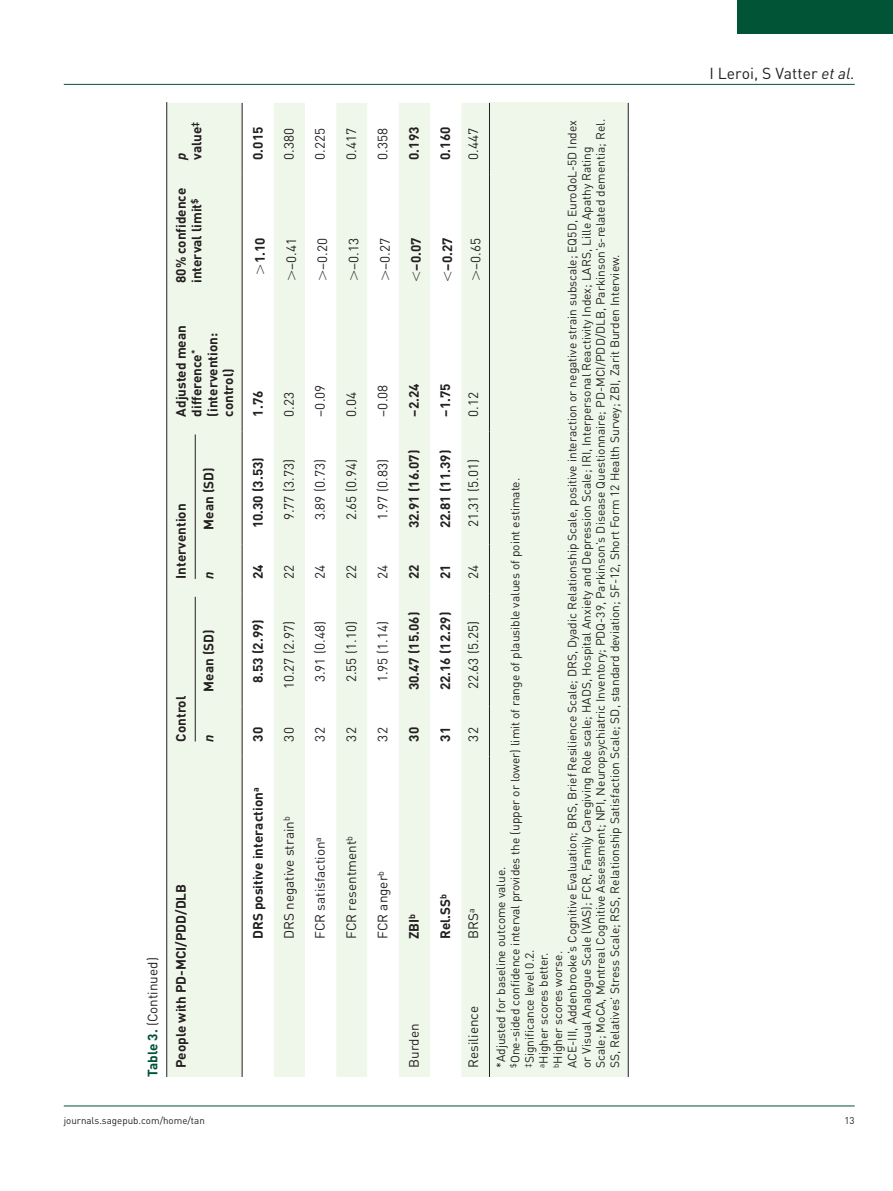
<style>
.page{position:relative;width:893px;height:1191px;background:#fff}
.page>*{position:absolute;margin:0;border:0;box-sizing:border-box;transform-origin:0 0}
.t1{font:15.75px "DIN";color:#231f20}
.t2{font:700 13.5px/15.8px "DIN";color:#231f20}
.t3{font:13.5px "DIN";color:#231f20}
.t4{font:italic 700 13.5px "DIN";color:#231f20}
.t5{font:12px/14.2px "DIN";color:#231f20}
.t6{font:9.75px "DIN";color:#231f20}
.s1{font-style:italic}
.s2{font-weight:700;color:#015436}
</style>
<div class="page">
<hr style="left:64px;top:84px;width:791px;height:1px;background:#015436">
<hr style="left:64px;top:1105px;width:791px;height:1px;background:#015436">
<div style="left:738px;top:0;width:155px;height:34px;background:#015436"></div>
<div style="left:167px;top:103px;width:322px;height:974px;background:#eff7ea"></div>
<svg style="left:243px;top:103px;width:218px;height:974px"></svg>
<div style="left:489px;top:103px;width:139px;height:974px;background:#eff7ea"></div>
<hr style="left:242px;top:954px;width:1px;height:123px;background:#231f20">
<hr style="left:242px;top:756px;width:1px;height:198px;background:#231f20">
<hr style="left:242px;top:298px;width:1px;height:133px;background:#231f20">
<hr style="left:242px;top:175px;width:1px;height:123px;background:#231f20">
<hr style="left:242px;top:103px;width:1px;height:72px;background:#231f20">
<hr style="left:242px;top:706px;width:1px;height:50px;background:#231f20">
<hr style="left:242px;top:594px;width:1px;height:112px;background:#231f20">
<hr style="left:242px;top:544px;width:1px;height:50px;background:#231f20">
<hr style="left:242px;top:431px;width:1px;height:113px;background:#231f20">
<hr style="left:489px;top:954px;width:1px;height:123px;background:#231f20">
<hr style="left:489px;top:756px;width:1px;height:198px;background:#231f20">
<hr style="left:489px;top:706px;width:1px;height:50px;background:#231f20">
<hr style="left:489px;top:594px;width:1px;height:112px;background:#231f20">
<hr style="left:489px;top:544px;width:1px;height:50px;background:#231f20">
<hr style="left:489px;top:431px;width:1px;height:113px;background:#231f20">
<hr style="left:489px;top:298px;width:1px;height:133px;background:#231f20">
<hr style="left:489px;top:175px;width:1px;height:123px;background:#231f20">
<hr style="left:489px;top:103px;width:1px;height:72px;background:#231f20">
<hr style="left:628px;top:954px;width:1px;height:123px;background:#231f20">
<hr style="left:628px;top:756px;width:1px;height:198px;background:#231f20">
<hr style="left:628px;top:706px;width:1px;height:50px;background:#231f20">
<hr style="left:628px;top:594px;width:1px;height:112px;background:#231f20">
<hr style="left:628px;top:544px;width:1px;height:50px;background:#231f20">
<hr style="left:628px;top:431px;width:1px;height:113px;background:#231f20">
<hr style="left:628px;top:298px;width:1px;height:133px;background:#231f20">
<hr style="left:628px;top:175px;width:1px;height:123px;background:#231f20">
<hr style="left:628px;top:103px;width:1px;height:72px;background:#231f20">
<hr style="left:195px;top:597px;width:1px;height:144px;background:#231f20">
<hr style="left:195px;top:434px;width:1px;height:145px;background:#231f20">
<hr style="left:166px;top:102px;width:1px;height:975px;background:#231f20">
<svg style="left:257px;top:264px;width:7px;height:9px"></svg>
<svg style="left:288px;top:271px;width:7px;height:9px"></svg>
<svg style="left:319px;top:271px;width:8px;height:9px"></svg>
<svg style="left:350px;top:271px;width:8px;height:9px"></svg>
<svg style="left:381px;top:271px;width:8px;height:9px"></svg>
<svg style="left:413px;top:272px;width:7px;height:9px"></svg>
<svg style="left:444px;top:272px;width:8px;height:9px"></svg>
<svg style="left:472px;top:271px;width:8px;height:9px"></svg>
<p class="t2" style="left:173px;top:160px;width:40px;rotate:-90deg"><span class="s1">p </span>value<sup>‡</sup></p>
<p class="t2" style="left:173px;top:283px;width:97px;rotate:-90deg">80% confidence interval limit<sup>$</sup></p>
<p class="t2" style="left:249px;top:160px;width:35px;rotate:-90deg">0.015</p>
<p class="t2" style="left:251px;top:263px;width:27px;rotate:-90deg">1.10</p>
<p class="t2" style="left:173px;top:416px;width:93px;rotate:-90deg">Adjusted mean difference<sup>* </sup>(intervention: control)</p>
<p class="t2" style="left:173px;top:579px;width:77px;rotate:-90deg">Intervention</p>
<p class="t2" style="left:200px;top:529px;width:64px;rotate:-90deg">Mean (SD)</p>
<p class="t4" style="left:200px;top:579px;width:9px;rotate:-90deg">n</p>
<p class="t2" style="left:173px;top:741px;width:47px;rotate:-90deg">Control</p>
<p class="t2" style="left:200px;top:691px;width:64px;rotate:-90deg">Mean (SD)</p>
<p class="t4" style="left:200px;top:741px;width:9px;rotate:-90deg">n</p>
<p class="t2" style="left:249px;top:416px;width:27px;rotate:-90deg">1.76</p>
<p class="t2" style="left:249px;top:528px;width:73px;rotate:-90deg">10.30 (3.53)</p>
<p class="t2" style="left:249px;top:579px;width:16px;rotate:-90deg">24</p>
<p class="t2" style="left:249px;top:683px;width:65px;rotate:-90deg">8.53 (2.99)</p>
<p class="t2" style="left:249px;top:741px;width:16px;rotate:-90deg">30</p>
<p class="t3" style="left:280px;top:160px;width:33px;rotate:-90deg">0.380</p>
<p class="t3" style="left:312px;top:160px;width:33px;rotate:-90deg">0.225</p>
<p class="t3" style="left:343px;top:160px;width:33px;rotate:-90deg">0.417</p>
<p class="t3" style="left:374px;top:160px;width:33px;rotate:-90deg">0.358</p>
<p class="t3" style="left:283px;top:270px;width:33px;rotate:-90deg">−0.41</p>
<p class="t3" style="left:314px;top:270px;width:33px;rotate:-90deg">−0.20</p>
<p class="t3" style="left:345px;top:270px;width:33px;rotate:-90deg">−0.13</p>
<p class="t3" style="left:376px;top:270px;width:33px;rotate:-90deg">−0.27</p>
<p class="t3" style="left:280px;top:416px;width:26px;rotate:-90deg">0.23</p>
<p class="t3" style="left:312px;top:416px;width:33px;rotate:-90deg">–0.09</p>
<p class="t3" style="left:343px;top:416px;width:26px;rotate:-90deg">0.04</p>
<p class="t3" style="left:374px;top:416px;width:33px;rotate:-90deg">–0.08</p>
<p class="t3" style="left:280px;top:520px;width:62px;rotate:-90deg">9.77 (3.73)</p>
<p class="t3" style="left:312px;top:520px;width:62px;rotate:-90deg">3.89 (0.73)</p>
<p class="t3" style="left:343px;top:520px;width:62px;rotate:-90deg">2.65 (0.94)</p>
<p class="t3" style="left:374px;top:520px;width:62px;rotate:-90deg">1.97 (0.83)</p>
<p class="t3" style="left:280px;top:579px;width:16px;rotate:-90deg">22</p>
<p class="t3" style="left:312px;top:579px;width:16px;rotate:-90deg">24</p>
<p class="t3" style="left:343px;top:579px;width:16px;rotate:-90deg">22</p>
<p class="t3" style="left:374px;top:579px;width:16px;rotate:-90deg">24</p>
<p class="t3" style="left:280px;top:689px;width:70px;rotate:-90deg">10.27 (2.97)</p>
<p class="t3" style="left:312px;top:682px;width:62px;rotate:-90deg">3.91 (0.48)</p>
<p class="t3" style="left:343px;top:682px;width:62px;rotate:-90deg">2.55 (1.10)</p>
<p class="t3" style="left:374px;top:682px;width:62px;rotate:-90deg">1.95 (1.14)</p>
<p class="t3" style="left:280px;top:741px;width:16px;rotate:-90deg">30</p>
<p class="t3" style="left:312px;top:741px;width:16px;rotate:-90deg">32</p>
<p class="t3" style="left:343px;top:741px;width:16px;rotate:-90deg">32</p>
<p class="t3" style="left:374px;top:741px;width:16px;rotate:-90deg">32</p>
<p class="t2" style="left:406px;top:160px;width:35px;rotate:-90deg">0.193</p>
<p class="t2" style="left:408px;top:271px;width:35px;rotate:-90deg">−0.07</p>
<p class="t2" style="left:406px;top:416px;width:35px;rotate:-90deg">–2.24</p>
<p class="t2" style="left:406px;top:528px;width:80px;rotate:-90deg">32.91 (16.07)</p>
<p class="t2" style="left:406px;top:579px;width:16px;rotate:-90deg">22</p>
<p class="t2" style="left:406px;top:690px;width:80px;rotate:-90deg">30.47 (15.06)</p>
<p class="t2" style="left:406px;top:741px;width:16px;rotate:-90deg">30</p>
<p class="t3" style="left:144px;top:1077px;width:121px;rotate:-90deg"><span class="s2">Table 3.</span> (Continued)</p>
<p class="t2" style="left:173px;top:1068px;width:185px;rotate:-90deg">People with PD-MCI/PDD/DLB</p>
<p class="t2" style="left:249px;top:939px;width:153px;rotate:-90deg">DRS positive interaction<sup>a</sup></p>
<p class="t3" style="left:280px;top:939px;width:124px;rotate:-90deg">DRS negative strain<sup>b</sup></p>
<p class="t3" style="left:312px;top:939px;width:104px;rotate:-90deg">FCR satisfaction<sup>a</sup></p>
<p class="t3" style="left:343px;top:939px;width:105px;rotate:-90deg">FCR resentment<sup>b</sup></p>
<p class="t3" style="left:374px;top:939px;width:70px;rotate:-90deg">FCR anger<sup>b</sup></p>
<p class="t2" style="left:406px;top:939px;width:27px;rotate:-90deg">ZBI<sup>b</sup></p>
<p class="t3" style="left:405px;top:1068px;width:46px;rotate:-90deg">Burden</p>
<p class="t2" style="left:437px;top:160px;width:35px;rotate:-90deg">0.160</p>
<p class="t2" style="left:439px;top:271px;width:35px;rotate:-90deg">−0.27</p>
<p class="t2" style="left:437px;top:416px;width:35px;rotate:-90deg">–1.75</p>
<p class="t2" style="left:437px;top:528px;width:80px;rotate:-90deg">22.81 (11.39)</p>
<p class="t2" style="left:437px;top:579px;width:16px;rotate:-90deg">21</p>
<p class="t2" style="left:437px;top:690px;width:80px;rotate:-90deg">22.16 (12.29)</p>
<p class="t2" style="left:437px;top:741px;width:16px;rotate:-90deg">31</p>
<p class="t2" style="left:437px;top:939px;width:47px;rotate:-90deg">Rel.SS<sup>b</sup></p>
<p class="t3" style="left:465px;top:160px;width:33px;rotate:-90deg">0.447</p>
<p class="t5" style="left:494px;top:1068px;width:950px;rotate:-90deg">*Adjusted for baseline outcome value.<br><sup>$</sup>One-sided confidence interval provides the (upper or lower) limit of range of plausible values of point estimate.<br><sup>‡</sup>Significance level 0.2.<br><sup>a</sup>Higher scores better.<br><sup>b</sup>Higher scores worse.<br>ACE-III, Addenbrooke’s Cognitive Evaluation; BRS, Brief Resilience Scale; DRS, Dyadic Relationship Scale, positive interaction or negative strain subscale; EQ5D, EuroQoL-5D Index or Visual Analogue Scale (VAS); FCR, Family Caregiving Role scale; HADS, Hospital Anxiety and Depression Scale; IRI, Interpersonal Reactivity Index; LARS, Lille Apathy Rating Scale; MoCA, Montreal Cognitive Assessment; NPI, Neuropsychiatric Inventory; PDQ-39, Parkinson’s Disease Questionnaire; PD-MCI/PDD/DLB, Parkinson’s-related dementia; Rel.<br>SS, Relatives’ Stress Scale; RSS, Relationship Satisfaction Scale; SD, standard deviation; SF-12, Short Form 12 Health Survey; ZBI, Zarit Burden Interview.</p>
<p class="t3" style="left:467px;top:270px;width:33px;rotate:-90deg">−0.65</p>
<p class="t3" style="left:465px;top:416px;width:26px;rotate:-90deg">0.12</p>
<p class="t3" style="left:465px;top:527px;width:70px;rotate:-90deg">21.31 (5.01)</p>
<p class="t3" style="left:465px;top:579px;width:16px;rotate:-90deg">24</p>
<p class="t3" style="left:465px;top:689px;width:70px;rotate:-90deg">22.63 (5.25)</p>
<p class="t3" style="left:465px;top:741px;width:16px;rotate:-90deg">32</p>
<p class="t3" style="left:465px;top:939px;width:32px;rotate:-90deg">BRS<sup>a</sup></p>
<p class="t3" style="left:465px;top:1068px;width:64px;rotate:-90deg">Resilience</p>
<h1 class="t1" style="left:709px;top:63px;width:147px">I Leroi, S Vatter <span class="s1">et al.</span></h1>
<p class="t6" style="left:64px;top:1114px;width:143px">journals.sagepub.com/home/tan</p>
<p class="t6" style="left:844px;top:1114px;width:12px">13</p>
</div>
